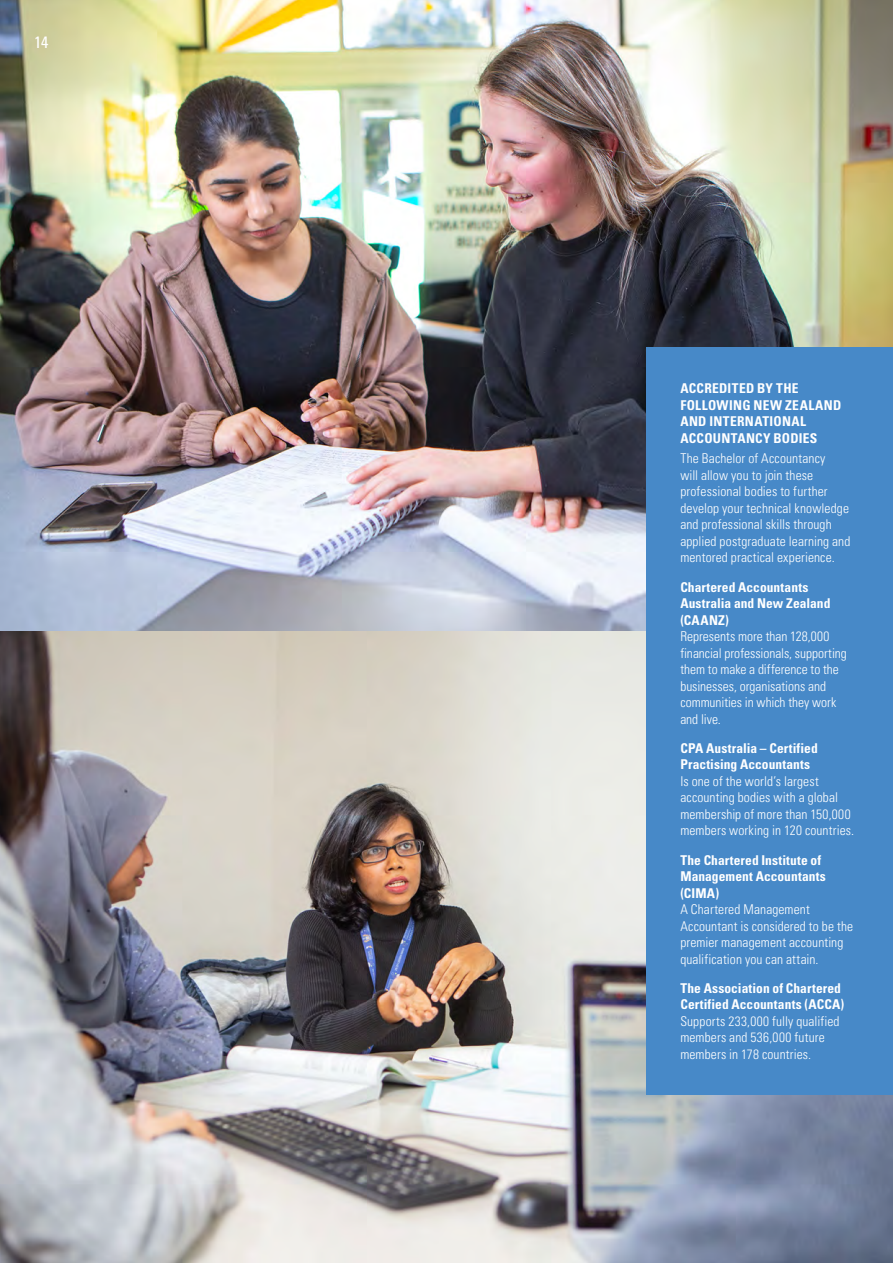
<style>
.page{position:relative;width:893px;height:1263px;background:#fff}
.page>*{position:absolute;margin:0;border:0;box-sizing:border-box;transform-origin:0 0}
.t1{font:condensed 16.5px "Univers LT Pro";color:#fff}
.t2{font:300 condensed 13.5px/16.5px "Univers LT Pro";letter-spacing:.01em;color:#fff}
.P_Blod__Major_sub{font:700 condensed 13.5px/16.5px "Univers LT Pro";letter-spacing:.01em;color:#fff}
</style>
<div class="page">
<img style="left:0;top:0;width:893px;height:1263px">
<div style="left:646px;top:347px;width:247px;height:748px;background:#4789c8"></div>
<p class="t1" style="left:34px;top:32px;width:16px">14</p>
<p class="P_Blod__Major_sub" style="left:680px;top:380px;width:162px">ACCREDITED BY THE<br>FOLLOWING NEW ZEALAND<br>AND INTERNATIONAL<br>ACCOUNTANCY BODIES</p>
<p class="t2" style="left:680px;top:450px;width:172px">The Bachelor of Accountancy<br>will allow you to join these professional bodies to further develop your technical knowledge and professional skills through applied postgraduate learning and mentored practical experience.</p>
<p class="P_Blod__Major_sub" style="left:680px;top:578px;width:152px">Chartered Accountants<br>Australia and New Zealand (CAANZ)</p>
<p class="t2" style="left:680px;top:627px;width:168px">Represents more than 128,000 financial professionals, supporting them to make a difference to the businesses, organisations and communities in which they work and live.</p>
<p class="P_Blod__Major_sub" style="left:680px;top:739px;width:139px">CPA Australia – Certified<br>Practising Accountants</p>
<p class="t2" style="left:680px;top:772px;width:175px">Is one of the world’s largest accounting bodies with a global membership of more than 150,000 members working in 120 countries.</p>
<p class="P_Blod__Major_sub" style="left:680px;top:851px;width:147px">The Chartered Institute of<br>Management Accountants (CIMA)</p>
<p class="t2" style="left:680px;top:900px;width:174px">A Chartered Management<br>Accountant is considered to be the premier management accounting qualification you can attain.</p>
<p class="P_Blod__Major_sub" style="left:680px;top:979px;width:165px">The Association of Chartered<br>Certified Accountants (ACCA)</p>
<p class="t2" style="left:680px;top:1012px;width:161px">Supports 233,000 fully qualified members and 536,000 future members in 178 countries.</p>
</div>
